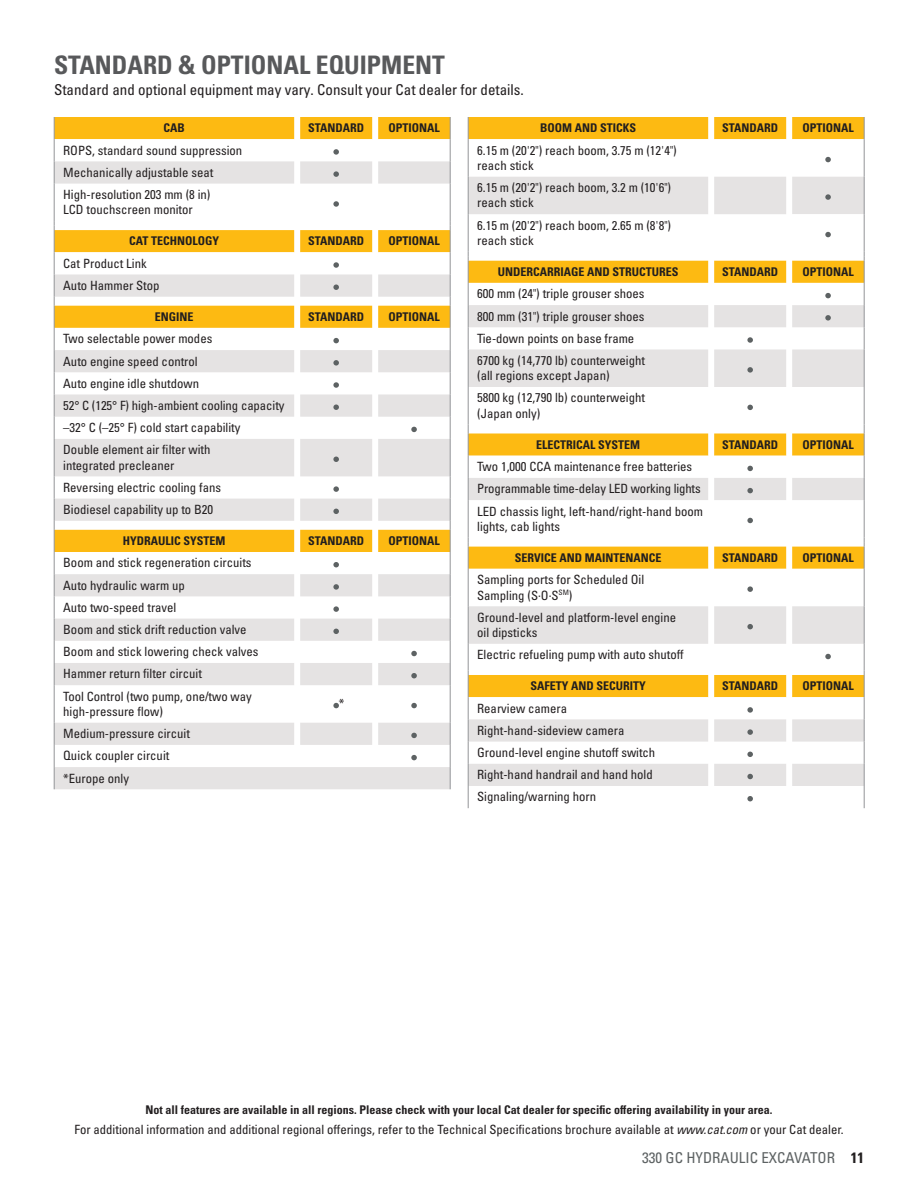
<style>
.page{position:relative;width:918px;height:1188px;background:#fff}
.page>*{position:absolute;margin:0;border:0;box-sizing:border-box;transform-origin:0 0}
.t1{font:25.5px "Univers LTCYR 67 Bold Cond";color:#58595b}
.t2{font:condensed 15px "Univers LTCYR 57";color:#231f20}
.t3{font:condensed 15px "Univers LTCYR 57";color:#5d6263}
.t4{font:condensed 12.75px/22.2px "Univers LTCYR 57";color:#231f20}
.t5{font:12px "Univers LTCYR 67 Bold Cond";color:#211e1f}
.t6{font:12px "Univers LTCYR 67 Bold Cond";color:#231f20}
.s1{font-family:"Univers LTCYR 57 Condensed Obl";font-stretch:normal}
.s2{font-family:"Univers LTCYR 67 Bold Cond";font-stretch:normal;color:#231f20}
</style>
<div class="page">
<div style="left:55px;top:117px;width:395px;height:22px;background:#fdba12"></div>
<svg style="left:55px;top:161px;width:395px;height:628px"></svg>
<svg style="left:54px;top:117px;width:1px;height:67px"></svg>
<hr style="left:54px;top:184px;width:1px;height:37px;background:#939598">
<svg style="left:54px;top:221px;width:1px;height:218px"></svg>
<hr style="left:54px;top:439px;width:1px;height:37px;background:#939598">
<svg style="left:54px;top:476px;width:1px;height:209px"></svg>
<hr style="left:54px;top:685px;width:1px;height:38px;background:#939598">
<svg style="left:54px;top:723px;width:1px;height:66px"></svg>
<svg style="left:450px;top:117px;width:1px;height:67px"></svg>
<hr style="left:450px;top:184px;width:1px;height:37px;background:#939598">
<hr style="left:450px;top:439px;width:1px;height:37px;background:#939598">
<svg style="left:450px;top:476px;width:1px;height:209px"></svg>
<hr style="left:450px;top:685px;width:1px;height:38px;background:#939598">
<svg style="left:450px;top:723px;width:1px;height:66px"></svg>
<svg style="left:450px;top:221px;width:1px;height:218px"></svg>
<svg style="left:333px;top:149px;width:6px;height:6px"></svg>
<svg style="left:333px;top:171px;width:6px;height:6px"></svg>
<svg style="left:333px;top:201px;width:6px;height:6px"></svg>
<svg style="left:333px;top:262px;width:6px;height:6px"></svg>
<svg style="left:333px;top:284px;width:6px;height:6px"></svg>
<svg style="left:333px;top:338px;width:6px;height:5px"></svg>
<svg style="left:333px;top:360px;width:6px;height:6px"></svg>
<svg style="left:333px;top:382px;width:6px;height:6px"></svg>
<svg style="left:333px;top:404px;width:6px;height:6px"></svg>
<svg style="left:411px;top:427px;width:6px;height:5px"></svg>
<svg style="left:333px;top:457px;width:6px;height:5px"></svg>
<svg style="left:333px;top:486px;width:6px;height:6px"></svg>
<svg style="left:333px;top:509px;width:6px;height:5px"></svg>
<svg style="left:333px;top:562px;width:6px;height:5px"></svg>
<svg style="left:333px;top:584px;width:6px;height:6px"></svg>
<svg style="left:333px;top:606px;width:6px;height:6px"></svg>
<svg style="left:333px;top:629px;width:6px;height:5px"></svg>
<svg style="left:411px;top:651px;width:6px;height:5px"></svg>
<svg style="left:411px;top:673px;width:6px;height:5px"></svg>
<svg style="left:333px;top:703px;width:6px;height:5px"></svg>
<svg style="left:411px;top:703px;width:6px;height:5px"></svg>
<svg style="left:411px;top:733px;width:6px;height:5px"></svg>
<svg style="left:411px;top:755px;width:6px;height:5px"></svg>
<div style="left:469px;top:117px;width:395px;height:22px;background:#fdba12"></div>
<svg style="left:469px;top:177px;width:395px;height:609px"></svg>
<svg style="left:468px;top:117px;width:1px;height:22px"></svg>
<hr style="left:468px;top:139px;width:1px;height:38px;background:#939598">
<hr style="left:468px;top:177px;width:1px;height:37px;background:#939598">
<hr style="left:468px;top:214px;width:1px;height:38px;background:#939598">
<svg style="left:468px;top:252px;width:1px;height:97px"></svg>
<hr style="left:468px;top:349px;width:1px;height:38px;background:#939598">
<hr style="left:468px;top:387px;width:1px;height:37px;background:#939598">
<svg style="left:468px;top:424px;width:1px;height:76px"></svg>
<hr style="left:468px;top:500px;width:1px;height:38px;background:#939598">
<svg style="left:468px;top:538px;width:1px;height:31px"></svg>
<hr style="left:468px;top:569px;width:1px;height:37px;background:#939598">
<hr style="left:468px;top:606px;width:1px;height:38px;background:#939598">
<svg style="left:468px;top:644px;width:1px;height:164px"></svg>
<svg style="left:864px;top:117px;width:1px;height:22px"></svg>
<hr style="left:864px;top:139px;width:1px;height:38px;background:#939598">
<hr style="left:864px;top:177px;width:1px;height:37px;background:#939598">
<hr style="left:864px;top:349px;width:1px;height:38px;background:#939598">
<hr style="left:864px;top:387px;width:1px;height:37px;background:#939598">
<svg style="left:864px;top:424px;width:1px;height:76px"></svg>
<hr style="left:864px;top:500px;width:1px;height:38px;background:#939598">
<svg style="left:864px;top:538px;width:1px;height:31px"></svg>
<hr style="left:864px;top:569px;width:1px;height:37px;background:#939598">
<hr style="left:864px;top:606px;width:1px;height:38px;background:#939598">
<svg style="left:864px;top:644px;width:1px;height:164px"></svg>
<svg style="left:825px;top:157px;width:6px;height:5px"></svg>
<svg style="left:825px;top:194px;width:6px;height:6px"></svg>
<svg style="left:792px;top:214px;width:73px;height:135px"></svg>
<svg style="left:747px;top:337px;width:6px;height:6px"></svg>
<svg style="left:747px;top:367px;width:6px;height:6px"></svg>
<svg style="left:747px;top:405px;width:6px;height:5px"></svg>
<svg style="left:747px;top:466px;width:6px;height:5px"></svg>
<svg style="left:747px;top:488px;width:6px;height:5px"></svg>
<svg style="left:747px;top:518px;width:6px;height:5px"></svg>
<svg style="left:747px;top:586px;width:6px;height:6px"></svg>
<svg style="left:747px;top:624px;width:6px;height:5px"></svg>
<svg style="left:825px;top:654px;width:6px;height:5px"></svg>
<svg style="left:747px;top:707px;width:6px;height:6px"></svg>
<svg style="left:747px;top:729px;width:6px;height:6px"></svg>
<svg style="left:747px;top:752px;width:6px;height:5px"></svg>
<svg style="left:747px;top:774px;width:6px;height:5px"></svg>
<svg style="left:747px;top:796px;width:6px;height:5px"></svg>
<h1 class="t1" style="left:54px;top:53px;width:392px">STANDARD &amp; OPTIONAL EQUIPMENT</h1>
<p class="t2" style="left:54px;top:83px;width:471px">Standard and optional equipment may vary. Consult your Cat dealer for details.</p>
<p class="t5" style="left:164px;top:122px;width:23px">CAB</p>
<p class="t5" style="left:308px;top:122px;width:57px">STANDARD</p>
<p class="t5" style="left:388px;top:122px;width:53px">OPTIONAL</p>
<p class="t4" style="left:63px;top:140px;width:181px">ROPS, standard sound suppression<br>Mechanically adjustable seat<br>High-resolution 203 mm (8 in)</p>
<p class="t4" style="left:63px;top:199px;width:131px">LCD touchscreen monitor</p>
<p class="t5" style="left:129px;top:235px;width:91px">CAT TECHNOLOGY</p>
<p class="t5" style="left:308px;top:235px;width:57px">STANDARD</p>
<p class="t5" style="left:388px;top:235px;width:53px">OPTIONAL</p>
<p class="t4" style="left:63px;top:253px;width:98px">Cat Product Link<br>Auto Hammer Stop</p>
<p class="t5" style="left:155px;top:311px;width:40px">ENGINE</p>
<p class="t5" style="left:308px;top:311px;width:57px">STANDARD</p>
<p class="t5" style="left:388px;top:311px;width:53px">OPTIONAL</p>
<p class="t4" style="left:63px;top:328px;width:223px">Two selectable power modes<br>Auto engine speed control<br>Auto engine idle shutdown<br>52° C (125° F) high-ambient cooling capacity –32° C (–25° F) cold start capability<br>Double element air filter with</p>
<p class="t4" style="left:63px;top:455px;width:159px">integrated precleaner<br>Reversing electric cooling fans<br>Biodiesel capability up to B20</p>
<p class="t5" style="left:123px;top:535px;width:104px">HYDRAULIC SYSTEM</p>
<p class="t5" style="left:308px;top:535px;width:57px">STANDARD</p>
<p class="t5" style="left:388px;top:535px;width:53px">OPTIONAL</p>
<p class="t4" style="left:63px;top:552px;width:197px">Boom and stick regeneration circuits<br>Auto hydraulic warm up<br>Auto two-speed travel<br>Boom and stick drift reduction valve<br>Boom and stick lowering check valves<br>Hammer return filter circuit<br>Tool Control (two pump, one/two way</p>
<p class="t4" style="left:63px;top:701px;width:101px">high-pressure flow)</p>
<p class="t4" style="left:339px;top:693px;width:7px">*</p>
<p class="t4" style="left:63px;top:723px;width:128px">Medium-pressure circuit<br>Quick coupler circuit *Europe only</p>
<p class="t5" style="left:540px;top:122px;width:98px">BOOM AND STICKS</p>
<p class="t5" style="left:722px;top:122px;width:57px">STANDARD</p>
<p class="t5" style="left:802px;top:122px;width:53px">OPTIONAL</p>
<p class="t4" style="left:477px;top:143px;width:201px;line-height:15.3px">6.15 m (20'2") reach boom, 3.75 m (12'4") reach stick</p>
<p class="t4" style="left:477px;top:181px;width:195px;line-height:15.3px">6.15 m (20'2") reach boom, 3.2 m (10'6") reach stick</p>
<p class="t4" style="left:477px;top:218px;width:195px;line-height:15.3px">6.15 m (20'2") reach boom, 2.65 m (8'8") reach stick</p>
<p class="t5" style="left:498px;top:266px;width:182px">UNDERCARRIAGE AND STRUCTURES</p>
<p class="t5" style="left:722px;top:266px;width:57px">STANDARD</p>
<p class="t5" style="left:802px;top:266px;width:53px">OPTIONAL</p>
<p class="t4" style="left:477px;top:283px;width:169px">600 mm (24") triple grouser shoes<br>800 mm (31") triple grouser shoes<br>Tie-down points on base frame<br>6700 kg (14,770 lb) counterweight</p>
<p class="t4" style="left:477px;top:365px;width:169px">(all regions except Japan)<br>5800 kg (12,790 lb) counterweight</p>
<p class="t4" style="left:477px;top:403px;width:65px">(Japan only)</p>
<p class="t5" style="left:536px;top:439px;width:106px">ELECTRICAL SYSTEM</p>
<p class="t5" style="left:722px;top:439px;width:57px">STANDARD</p>
<p class="t5" style="left:802px;top:439px;width:53px">OPTIONAL</p>
<p class="t4" style="left:477px;top:456px;width:227px">Two 1,000 CCA maintenance free batteries<br>Programmable time-delay LED working lights<br>LED chassis light, left-hand/right-hand boom</p>
<p class="t4" style="left:477px;top:516px;width:84px">lights, cab lights</p>
<p class="t5" style="left:515px;top:552px;width:148px">SERVICE AND MAINTENANCE</p>
<p class="t5" style="left:722px;top:552px;width:57px">STANDARD</p>
<p class="t5" style="left:802px;top:552px;width:53px">OPTIONAL</p>
<p class="t4" style="left:477px;top:573px;width:169px;line-height:15.3px">Sampling ports for Scheduled Oil<br>Sampling (S∙O∙S<sup>SM</sup>)</p>
<p class="t4" style="left:477px;top:610px;width:200px;line-height:15.3px">Ground-level and platform-level engine oil dipsticks</p>
<p class="t4" style="left:477px;top:644px;width:208px">Electric refueling pump with auto shutoff</p>
<p class="t5" style="left:531px;top:680px;width:117px">SAFETY AND SECURITY</p>
<p class="t5" style="left:722px;top:680px;width:57px">STANDARD</p>
<p class="t5" style="left:802px;top:680px;width:53px">OPTIONAL</p>
<p class="t4" style="left:477px;top:698px;width:180px">Rearview camera<br>Right-hand-sideview camera<br>Ground-level engine shutoff switch<br>Right-hand handrail and hand hold<br>Signaling/warning horn</p>
<p class="t6" style="left:146px;top:1104px;width:628px">Not all features are available in all regions. Please check with your local Cat dealer for specific offering availability in your area.</p>
<p class="t4" style="left:74px;top:1119px;width:771px">For additional information and additional regional offerings, refer to the Technical Specifications brochure available at <span class="s1">www.cat.com</span> or your Cat dealer.</p>
<p class="t3" style="left:642px;top:1150px;width:223px">330 GC HYDRAULIC EXCAVATOR <span class="s2">11</span></p>
</div>
